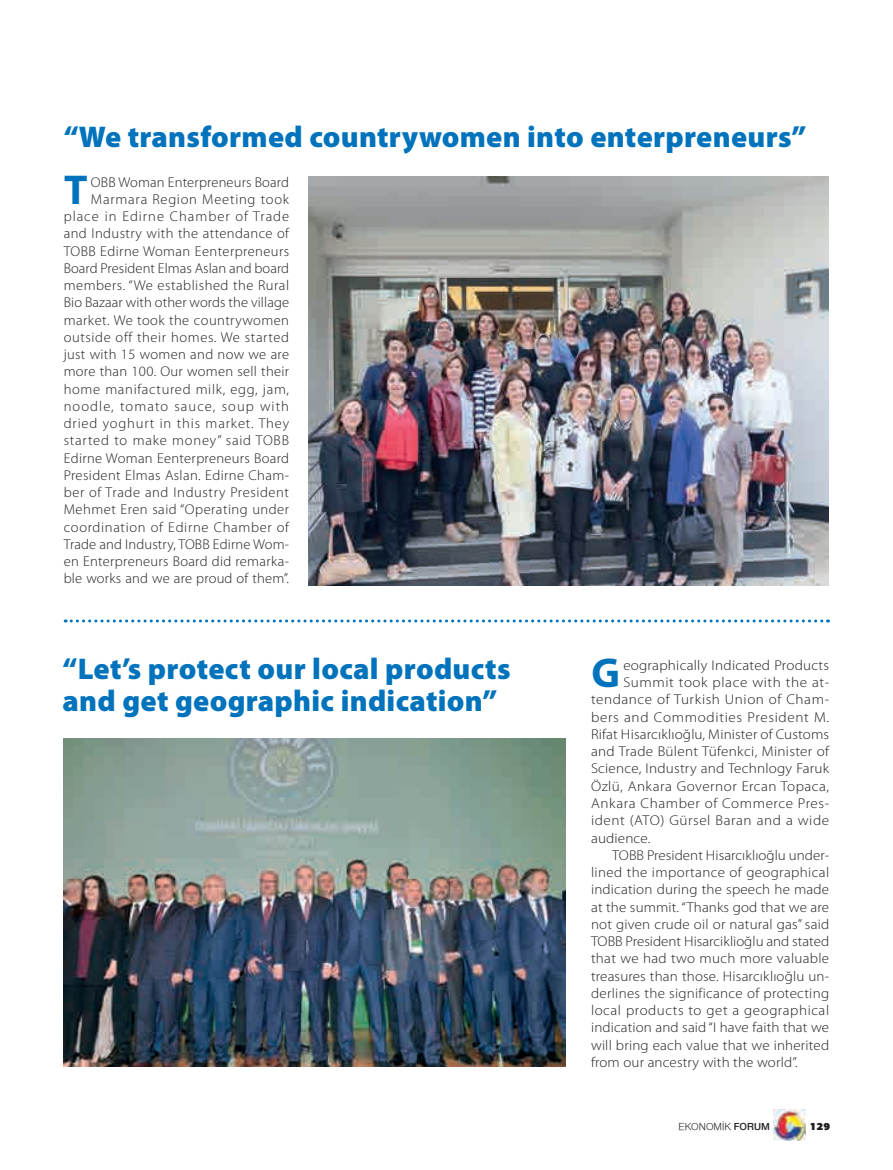
<style>
.page{position:relative;width:893px;height:1170px;background:#fff}
.page>*{position:absolute;margin:0;border:0;box-sizing:border-box;transform-origin:0 0}
.t1{font:700 41.85px "Myriad Pro";color:#0073bc}
.t2{font:900 30px/31.5px "Myriad Pro";letter-spacing:.01em;color:#0073bc}
.t3{font:300 14.25px/17.2px "Myriad Pro";letter-spacing:.02em;color:#231f20;text-align:right}
.t4{font:300 14.25px "Myriad Pro";letter-spacing:.02em;color:#231f20;scale:1.05 1}
.t5{font:300 14.25px "Myriad Pro";letter-spacing:.02em;color:#231f20;scale:1.06 1}
.t6{font:300 14.25px "Myriad Pro";letter-spacing:.04em;color:#231f20;scale:1.06 1}
.t7{font:300 14.25px "Myriad Pro";color:#231f20;scale:1.05 1}
.t8{font:300 14.25px "Myriad Pro";letter-spacing:.04em;color:#231f20;scale:1.05 1}
.t9{font:300 14.25px "Myriad Pro";letter-spacing:.045em;color:#231f20;scale:1.06 1}
.t10{font:10.5px "Nimbus Sans Novus";color:#231f20}
.t11{font:900 10.5px "PF Agora Sans Pro";color:#231f20}
.s1{font-weight:600}
</style>
<div class="page">
<img style="left:774px;top:1109px;width:31px;height:31px">
<img style="left:308px;top:176px;width:521px;height:409px">
<svg style="left:65px;top:619px;width:763px;height:3px"></svg>
<img style="left:64px;top:738px;width:502px;height:328px">
<h2 class="t2" style="left:64px;top:123px;width:744px">“We transformed countrywomen into enterpreneurs”</h2>
<h1 class="t1" style="left:64px;top:174px;width:25px">T</h1>
<p class="t3" style="left:64px;top:174px;width:227px">OBB Woman Enterpreneurs Board Marmara Region Meeting took place in Edirne Chamber of Trade and Industry with the attendance of TOBB Edirne Woman Eenterpreneurs Board President Elmas Aslan and board members. “We established the Rural Bio Bazaar with other words the village market. We took the countrywomen outside off their homes. We started just with 15 women and now we are more than 100. Our women sell their home manifactured milk, egg, jam, noodle, tomato sauce, soup with dried yoghurt in this market. They started to make money” said TOBB Edirne Woman Eenterpreneurs Board President Elmas Aslan. Edirne Cham&shy;ber of Trade and Industry President Mehmet Eren said “Operating under coordination of Edirne Chamber of Trade and Industry, TOBB Edirne Wom&shy;en Enterpreneurs Board did remarka&shy;ble works and we are proud of them”.</p>
<h2 class="t2" style="left:62px;top:656px;width:450px">“Let’s protect our local products and get geographic indication”</h2>
<h1 class="t1" style="left:591px;top:657px;width:30px">G</h1>
<p class="t5" style="left:623px;top:659px;width:196px">eographically Indicated Products</p>
<p class="t6" style="left:623px;top:677px;width:196px">Summit took place with the at-</p>
<p class="t5" style="left:591px;top:694px;width:226px">tendance of Turkish Union of Cham-</p>
<p class="t9" style="left:591px;top:711px;width:226px">bers and Commodities President M.</p>
<p class="t5" style="left:591px;top:728px;width:226px">Rifat Hisarcıklıoğlu, Minister of Customs</p>
<p class="t5" style="left:591px;top:746px;width:226px">and Trade Bülent Tüfenkci, Minister of</p>
<p class="t5" style="left:591px;top:763px;width:226px">Science, Industry and Technlogy Faruk</p>
<p class="t5" style="left:591px;top:780px;width:226px">Özlü, Ankara Governor Ercan Topaca,</p>
<p class="t5" style="left:591px;top:797px;width:226px">Ankara Chamber of Commerce Pres-</p>
<p class="t6" style="left:591px;top:815px;width:226px">ident (ATO) Gürsel Baran and a wide</p>
<p class="t5" style="left:591px;top:832px;width:58px">audience.</p>
<p class="t4" style="left:612px;top:849px;width:208px">TOBB President Hisarcıklıoğlu under-</p>
<p class="t4" style="left:591px;top:866px;width:228px">lined the importance of geographical</p>
<p class="t4" style="left:591px;top:884px;width:228px">indication during the speech he made</p>
<p class="t4" style="left:591px;top:901px;width:228px">at the summit. “Thanks god that we are</p>
<p class="t4" style="left:591px;top:918px;width:228px">not given crude oil or natural gas” said</p>
<p class="t7" style="left:591px;top:935px;width:228px">TOBB President Hisarciklioğlu and stated</p>
<p class="t4" style="left:591px;top:953px;width:228px">that we had two much more valuable</p>
<p class="t4" style="left:591px;top:970px;width:228px">treasures than those. Hisarcıklıoğlu un-</p>
<p class="t4" style="left:591px;top:987px;width:228px">derlines the significance of protecting</p>
<p class="t8" style="left:591px;top:1004px;width:228px">local products to get a geographical</p>
<p class="t4" style="left:591px;top:1022px;width:228px">indication and said “I have faith that we</p>
<p class="t4" style="left:591px;top:1039px;width:228px">will bring each value that we inherited</p>
<p class="t4" style="left:591px;top:1056px;width:198px">from our ancestry with the world”.</p>
<p class="t10" style="left:679px;top:1120px;width:93px">EKONOMİK <span class="s1">FORUM</span></p>
<p class="t11" style="left:810px;top:1122px;width:22px">129</p>
</div>
